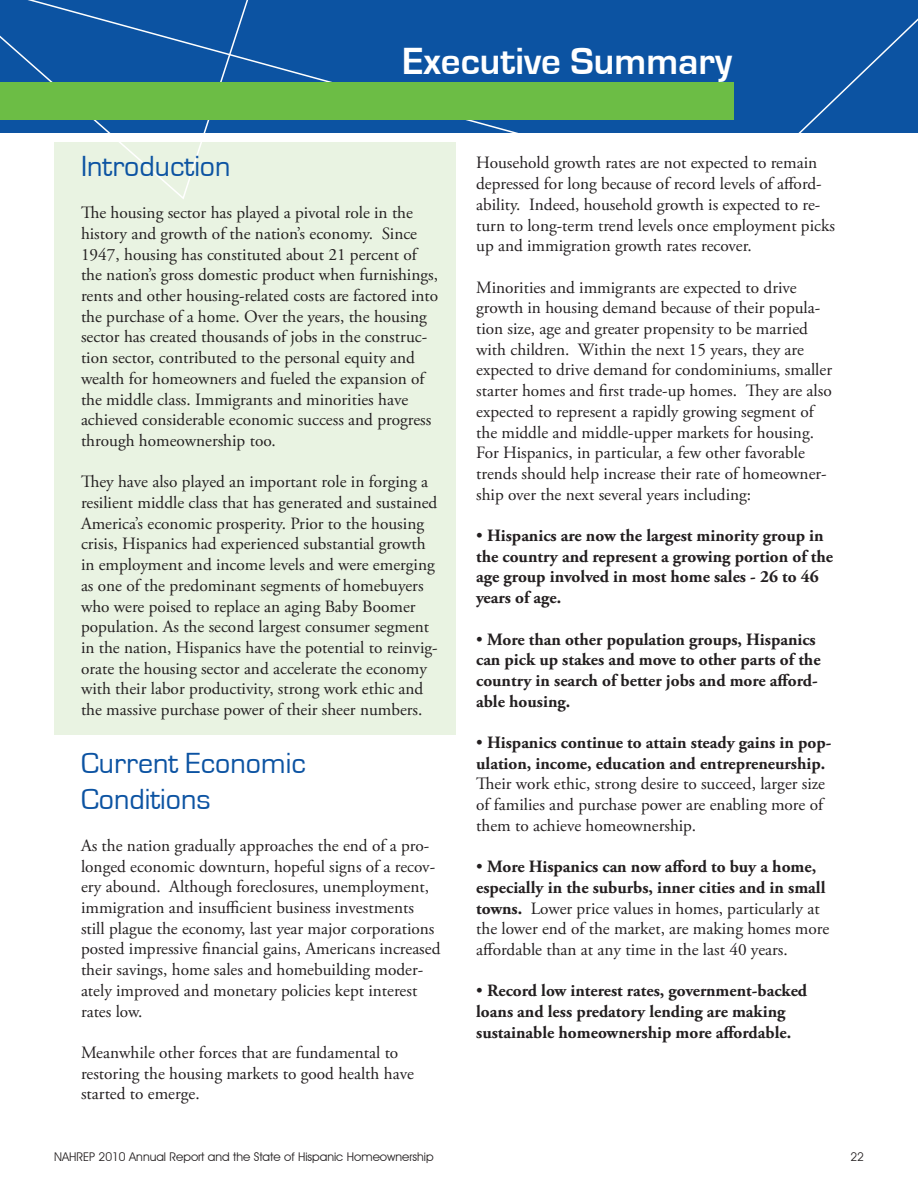
<style>
.page{position:relative;width:918px;height:1188px;background:#fff}
.page>*{position:absolute;margin:0;border:0;box-sizing:border-box;transform-origin:0 0}
.t1{font:700 39px "Eurostile";color:#fff}
.t2{font:30px/36px "Eurostile";color:#0c53a2}
.t3{font:17.25px/20.7px "Adobe Garamond Pro";color:#231f20}
.t4{font:700 17.25px/20.7px "Adobe Garamond Pro";color:#231f20}
.t5{font:12px "Avant Garde IT Cby BT";color:#231f20}
.s1{font-weight:400}
.s2{font-weight:700}
</style>
<div class="page">
<div style="left:54px;top:142px;width:402px;height:593px;background:#e9f3e2"></div>
<div style="left:285px;top:0;width:633px;height:133px;background:#0c53a2"></div>
<svg style="left:0;top:0;width:285px;height:199px"></svg>
<div style="left:0;top:82px;width:734px;height:38px;background:#6cbd45"></div>
<h1 class="t1" style="left:402px;top:40px;width:331px">Executive Summary</h1>
<h2 class="t2" style="left:81px;top:149px;width:151px">Introduction</h2>
<p class="t3" style="left:81px;top:203px;width:359px">The housing sector has played a pivotal role in the history and growth of the nation’s economy. Since 1947, housing has constituted about 21 percent of the nation’s gross domestic product when furnishings, rents and other housing-related costs are factored into the purchase of a home. Over the years, the housing sector has created thousands of jobs in the construc&shy;tion sector, contributed to the personal equity and wealth for homeowners and fueled the expansion of the middle class. Immigrants and minorities have achieved considerable economic success and progress through homeownership too.</p>
<p class="t3" style="left:81px;top:472px;width:358px">They have also played an important role in forging a resilient middle class that has generated and sustained America’s economic prosperity. Prior to the housing crisis, Hispanics had experienced substantial growth in employment and income levels and were emerging as one of the predominant segments of homebuyers who were poised to replace an aging Baby Boomer population. As the second largest consumer segment in the nation, Hispanics have the potential to reinvig&shy;orate the housing sector and accelerate the economy with their labor productivity, strong work ethic and the massive purchase power of their sheer numbers.</p>
<h2 class="t2" style="left:81px;top:745px;width:227px">Current Economic<br>Conditions</h2>
<p class="t3" style="left:81px;top:836px;width:361px">As the nation gradually approaches the end of a pro&shy;longed economic downturn, hopeful signs of a recov&shy;ery abound. Although foreclosures, unemployment, immigration and insufficient business investments still plague the economy, last year major corporations posted impressive financial gains, Americans increased their savings, home sales and homebuilding moder&shy;ately improved and monetary policies kept interest rates low.</p>
<p class="t3" style="left:81px;top:1043px;width:334px">Meanwhile other forces that are fundamental to restoring the housing markets to good health have started to emerge.</p>
<p class="t3" style="left:476px;top:153px;width:360px">Household growth rates are not expected to remain depressed for long because of record levels of afford&shy;ability. Indeed, household growth is expected to re&shy;turn to long-term trend levels once employment picks up and immigration growth rates recover.</p>
<p class="t3" style="left:476px;top:277px;width:357px">Minorities and immigrants are expected to drive growth in housing demand because of their popula&shy;tion size, age and greater propensity to be married with children. Within the next 15 years, they are expected to drive demand for condominiums, smaller starter homes and first trade-up homes. They are also expected to represent a rapidly growing segment of the middle and middle-upper markets for housing.<br>For Hispanics, in particular, a few other favorable trends should help increase their rate of homeowner&shy;ship over the next several years including:</p>
<p class="t4" style="left:476px;top:526px;width:358px"><span class="s1">•</span> Hispanics are now the largest minority group in the country and represent a growing portion of the age group involved in most home sales - 26 to 46 years of age.</p>
<p class="t4" style="left:476px;top:629px;width:346px"><span class="s1">•</span> More than other population groups, Hispanics can pick up stakes and move to other parts of the country in search of better jobs and more afford&shy;able housing.</p>
<p class="t4" style="left:476px;top:733px;width:357px"><span class="s1">•</span> Hispanics continue to attain steady gains in pop&shy;ulation, income, education and entrepreneurship.</p>
<p class="t3" style="left:476px;top:774px;width:350px;text-align:justify">Their work ethic, strong desire to succeed, larger size of families and purchase power are enabling more of them to achieve homeownership.</p>
<p class="t3" style="left:476px;top:857px;width:355px">• <span class="s2">More Hispanics can now afford to buy a home, especially in the suburbs, inner cities and in small towns.</span> Lower price values in homes, particularly at the lower end of the market, are making homes more affordable than at any time in the last 40 years.</p>
<p class="t4" style="left:476px;top:981px;width:333px"><span class="s1">•</span> Record low interest rates, government-backed loans and less predatory lending are making sustainable homeownership more affordable.</p>
<p class="t5" style="left:54px;top:1149px;width:381px">NAHREP 2010 Annual Report and the State of Hispanic Homeownership</p>
<p class="t5" style="left:850px;top:1149px;width:15px">22</p>
</div>
